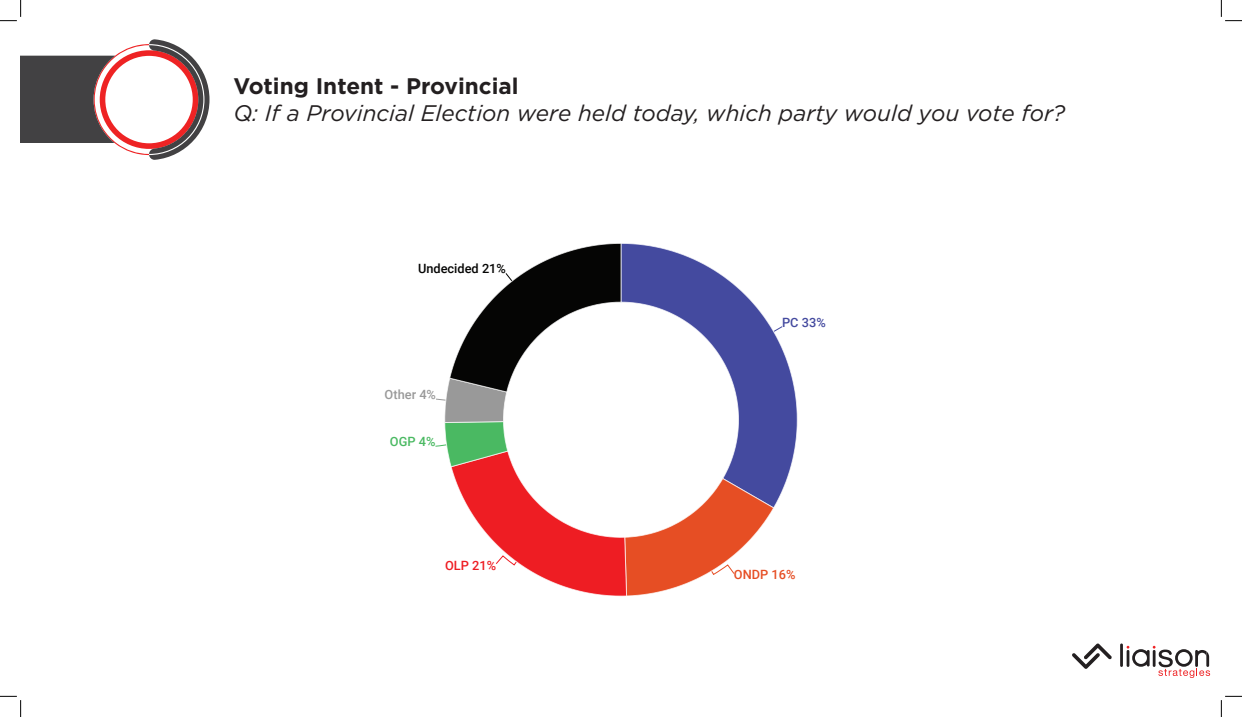
<style>
.page{position:relative;width:1242px;height:717px;background:#fff}
.page>*{position:absolute;margin:0;border:0;box-sizing:border-box;transform-origin:0 0}
.t1{font:italic 22.5px "Gotham";color:#231f20}
.t2{font:700 22.5px "Gotham";color:#231f20}
.t3{font:500 12.75px "Roboto";color:#050504}
.t4{font:500 12.75px "Roboto";color:#e64e24}
.t5{font:500 12.75px "Roboto";color:#999}
.t6{font:500 12.75px "Roboto";color:#ee1d23}
.t7{font:500 12.75px "Roboto";color:#444a9f}
.t8{font:500 12.75px "Roboto";color:#4ab962}
</style>
<div class="page">
<svg style="left:21px;top:39px;width:188px;height:121px"></svg>
<svg style="left:1072px;top:643px;width:39px;height:25px"></svg>
<svg style="left:1120px;top:643px;width:89px;height:34px"></svg>
<svg style="left:782px;top:326px;width:15px;height:165px"></svg>
<svg style="left:435px;top:243px;width:347px;height:353px"></svg>
<svg style="left:0;top:0;width:22px;height:22px"></svg>
<svg style="left:0;top:695px;width:22px;height:21px"></svg>
<svg style="left:1220px;top:0;width:21px;height:22px"></svg>
<svg style="left:1220px;top:695px;width:21px;height:21px"></svg>
<p class="t2" style="left:233px;top:71px;width:287px">Voting Intent - Provincial</p>
<p class="t1" style="left:233px;top:98px;width:833px">Q: If a Provincial Election were held today, which party would you vote for?</p>
<p class="t3" style="left:418px;top:260px;width:89px">Undecided 21%</p>
<p class="t5" style="left:384px;top:385px;width:53px">Other 4%</p>
<p class="t8" style="left:390px;top:432px;width:47px">OGP 4%</p>
<p class="t6" style="left:445px;top:556px;width:52px">OLP 21%</p>
<p class="t7" style="left:782px;top:313px;width:45px">PC 33%</p>
<p class="t4" style="left:734px;top:565px;width:63px">ONDP 16%</p>
</div>
